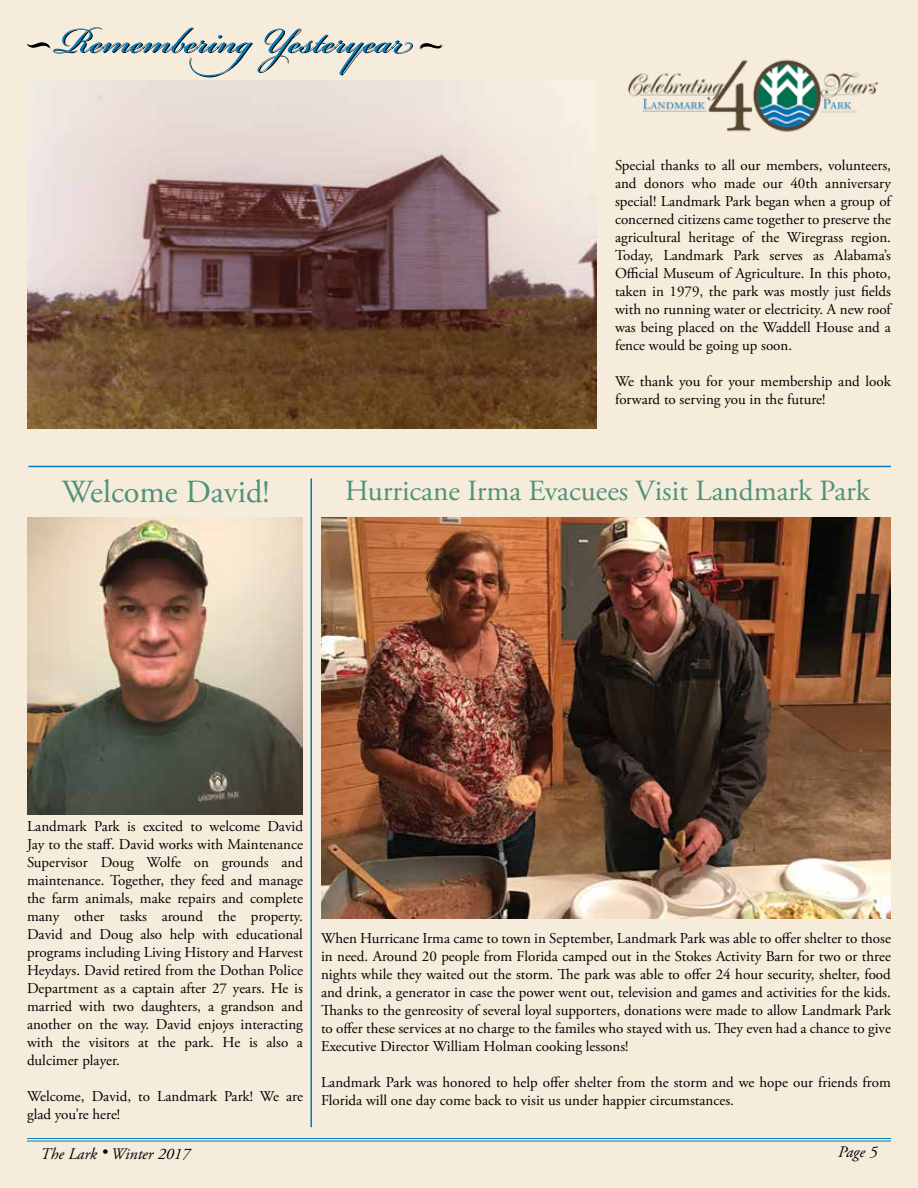
<style>
.page{position:relative;width:918px;height:1188px;background:#f6ecdc}
.page>*{position:absolute;margin:0;border:0;box-sizing:border-box;transform-origin:0 0}
.t1{font:32.25px "Adobe Garamond Pro";color:#4e9379}
.t2{font:29.25px "Adobe Garamond Pro";color:#4e9379}
.t3{font:italic 16.2px "Adobe Garamond Pro";color:#000}
.t4{font:15px/18px "Adobe Garamond Pro";color:#000;text-align:justify}
</style>
<div class="page">
<hr style="left:27px;top:1138px;width:864px;height:1px;background:#007dbe">
<hr style="left:27px;top:1141px;width:864px;height:1px;background:#007dbe">
<hr style="left:28px;top:466px;width:863px;height:1px;background:#007dbe">
<svg style="left:420px;top:43px;width:23px;height:6px"></svg>
<svg style="left:27px;top:27px;width:386px;height:50px"></svg>
<img style="left:27px;top:81px;width:570px;height:348px">
<hr style="left:311px;top:478px;width:1px;height:649px;background:#007dbe">
<img style="left:321px;top:517px;width:570px;height:401px">
<img style="left:27px;top:517px;width:276px;height:297px">
<img style="left:627px;top:59px;width:252px;height:73px">
<h1 class="t1" style="left:62px;top:472px;width:209px">Welcome David!</h1>
<p class="t4" style="left:615px;top:156px;width:278px">Special thanks to all our members, volunteers, and donors who made our 40th anniversary special! Landmark Park began when a group of concerned citizens came together to preserve the agricultural heritage of the Wiregrass region.<br>Today, Landmark Park serves as Alabama’s Official Museum of Agriculture. In this photo, taken in 1979, the park was mostly just fields with no running water or electricity. A new roof was being placed on the Waddell House and a fence would be going up soon.</p>
<p class="t4" style="left:615px;top:372px;width:278px">We thank you for your membership and look forward to serving you in the future!</p>
<h2 class="t2" style="left:345px;top:473px;width:526px">Hurricane Irma Evacuees Visit Landmark Park</h2>
<p class="t4" style="left:27px;top:817px;width:278px">Landmark Park is excited to welcome David Jay to the staff. David works with Maintenance Supervisor Doug Wolfe on grounds and maintenance. Together, they feed and manage the farm animals, make repairs and complete many other tasks around the property.<br>David and Doug also help with educational programs including Living History and Harvest Heydays. David retired from the Dothan Police Department as a captain after 27 years. He is married with two daughters, a grandson and another on the way. David enjoys interacting with the visitors at the park. He is also a dulcimer player.</p>
<p class="t4" style="left:27px;top:1087px;width:278px">Welcome, David, to Landmark Park! We are glad you’re here!</p>
<p class="t4" style="left:321px;top:930px;width:572px">When Hurricane Irma came to town in September, Landmark Park was able to offer shelter to those in need. Around 20 people from Florida camped out in the Stokes Activity Barn for two or three nights while they waited out the storm. The park was able to offer 24 hour security, shelter, food and drink, a generator in case the power went out, television and games and activities for the kids.<br>Thanks to the genreosity of several loyal supporters, donations were made to allow Landmark Park to offer these services at no charge to the familes who stayed with us. They even had a chance to give Executive Director William Holman cooking lessons!</p>
<p class="t4" style="left:321px;top:1074px;width:571px">Landmark Park was honored to help offer shelter from the storm and we hope our friends from<br>Florida will one day come back to visit us under happier circumstances.</p>
<p class="t3" style="left:40px;top:1144px;width:151px">The Lark • Winter 2017</p>
<p class="t3" style="left:838px;top:1142px;width:41px">Page 5</p>
</div>
